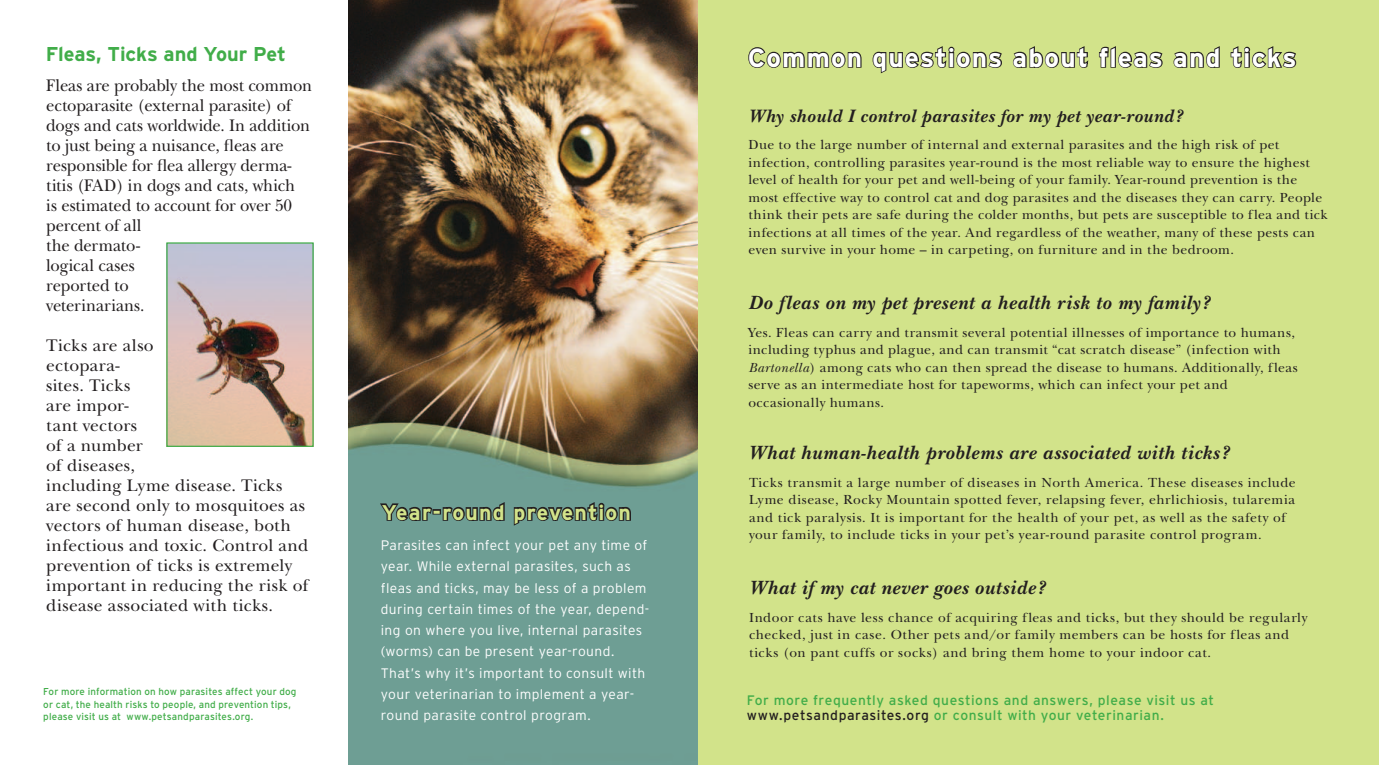
<style>
.page{position:relative;width:1379px;height:765px;background:#fff}
.page>*{position:absolute;margin:0;border:0;box-sizing:border-box;transform-origin:0 0}
.t1{font:700 26.25px "Interstate";letter-spacing:.045em;color:#fff}
.t2{font:700 21.25px "Interstate";letter-spacing:.055em;color:#d2e38a}
.t3{font:italic 700 20px "New Baskerville";letter-spacing:.035em;color:#231f20}
.t4{font:700 20px "Interstate";letter-spacing:-.005em;color:#41ad49}
.t5{font:italic 700 18.75px "New Baskerville";letter-spacing:.035em;color:#231f20}
.t6{font:17.5px/20px "New Baskerville";letter-spacing:.005em;color:#231f20;scale:.95 1}
.t7{font:17.5px/20px "New Baskerville";letter-spacing:.005em;color:#231f20}
.t8{font:13.75px/17.5px "New Baskerville";letter-spacing:.035em;color:#231f20}
.t9{font:300 13.75px/21.2px "Interstate";letter-spacing:.03em;color:#fff}
.t10{font:13.75px/15px "Interstate";letter-spacing:.04em;color:#41ad49}
.t11{font:10px/12.5px "Interstate";letter-spacing:.015em;color:#41ad49}
.s1{font-style:italic}
.s2{color:#231f20}
</style>
<div class="page">
<div style="left:698px;top:0;width:680px;height:765px;background:#d2e38a"></div>
<img style="left:349px;top:0;width:349px;height:765px">
<img style="left:168px;top:244px;width:143px;height:201px">
<div style="left:166px;top:242px;width:147px;height:205px;border:1px solid #41ad49"></div>
<svg style="left:377px;top:501px;width:57px;height:21px"></svg>
<div style="left:432px;top:509px;width:9px;height:6px;border:2px solid #231f20"></div>
<svg style="left:441px;top:500px;width:65px;height:22px"></svg>
<svg style="left:512px;top:500px;width:120px;height:28px"></svg>
<svg style="left:748px;top:47px;width:114px;height:21px"></svg>
<svg style="left:872px;top:46px;width:130px;height:28px"></svg>
<svg style="left:1012px;top:46px;width:77px;height:22px"></svg>
<svg style="left:1099px;top:46px;width:64px;height:22px"></svg>
<svg style="left:1173px;top:46px;width:47px;height:22px"></svg>
<svg style="left:1230px;top:46px;width:66px;height:22px"></svg>
<h3 class="t4" style="left:46px;top:43px;width:241px">Fleas, Ticks and Your Pet</h3>
<p class="t6" style="left:46px;top:76px;width:281px">Fleas are probably the most common ectoparasite (external parasite) of dogs and cats worldwide. In addition to just being a nuisance, fleas are responsible for flea allergy derma&shy;titis (FAD) in dogs and cats, which<br>is estimated to account for over 50 percent of all<br>the dermato-<br>logical cases<br>reported to<br>veterinarians.</p>
<p class="t7" style="left:46px;top:336px;width:263px">Ticks are also<br>ectopara-<br>sites. Ticks<br>are impor-<br>tant vectors<br>of a number<br>of diseases,<br>including Lyme disease. Ticks are second only to mosquitoes as vectors of human disease, both infectious and toxic. Control and prevention of ticks is extremely important in reducing the risk of disease associated with ticks.</p>
<p class="t11" style="left:43px;top:685px;width:255px">For more information on how parasites affect your dog or cat, the health risks to people, and prevention tips, please visit us at www.petsandparasites.org.</p>
<h2 class="t2" style="left:381px;top:500px;width:251px">Year-round prevention</h2>
<p class="t9" style="left:381px;top:535px;width:270px">Parasites can infect your pet any time of year. While external parasites, such as fleas and ticks, may be less of a problem during certain times of the year, depend&shy;ing on where you live, internal parasites (worms) can be present year-round.<br>That’s why it’s important to consult with your veterinarian to implement a year&shy;round parasite control program.</p>
<h1 class="t1" style="left:747px;top:43px;width:550px">Common questions about fleas and ticks</h1>
<h3 class="t5" style="left:748px;top:105px;width:435px">Why should I control parasites for my pet year-round?</h3>
<p class="t8" style="left:748px;top:136px;width:580px">Due to the large number of internal and external parasites and the high risk of pet infection, controlling parasites year-round is the most reliable way to ensure the highest level of health for your pet and well-being of your family. Year-round prevention is the most effective way to control cat and dog parasites and the diseases they can carry. People think their pets are safe during the colder months, but pets are susceptible to flea and tick infections at all times of the year. And regardless of the weather, many of these pests can even survive in your home – in carpeting, on furniture and in the bedroom.</p>
<h3 class="t3" style="left:748px;top:291px;width:462px">Do fleas on my pet present a health risk to my family?</h3>
<p class="t8" style="left:748px;top:324px;width:550px">Yes. Fleas can carry and transmit several potential illnesses of importance to humans, including typhus and plague, and can transmit “cat scratch disease” (infection with <span class="s1">Bartonella</span>) among cats who can then spread the disease to humans. Additionally, fleas serve as an intermediate host for tapeworms, which can infect your pet and occasionally humans.</p>
<h3 class="t3" style="left:748px;top:441px;width:482px">What human-health problems are associated with ticks?</h3>
<p class="t8" style="left:749px;top:474px;width:548px">Ticks transmit a large number of diseases in North America. These diseases include Lyme disease, Rocky Mountain spotted fever, relapsing fever, ehrlichiosis, tularemia and tick paralysis. It is important for the health of your pet, as well as the safety of your family, to include ticks in your pet’s year-round parasite control program.</p>
<h3 class="t3" style="left:749px;top:576px;width:297px">What if my cat never goes outside?</h3>
<p class="t8" style="left:749px;top:609px;width:560px">Indoor cats have less chance of acquiring fleas and ticks, but they should be regularly checked, just in case. Other pets and/or family members can be hosts for fleas and ticks (on pant cuffs or socks) and bring them home to your indoor cat.</p>
<p class="t10" style="left:747px;top:693px;width:468px">For more frequently asked questions and answers, please visit us at <span class="s2">www.petsandparasites.org</span> or consult with your veterinarian.</p>
</div>
